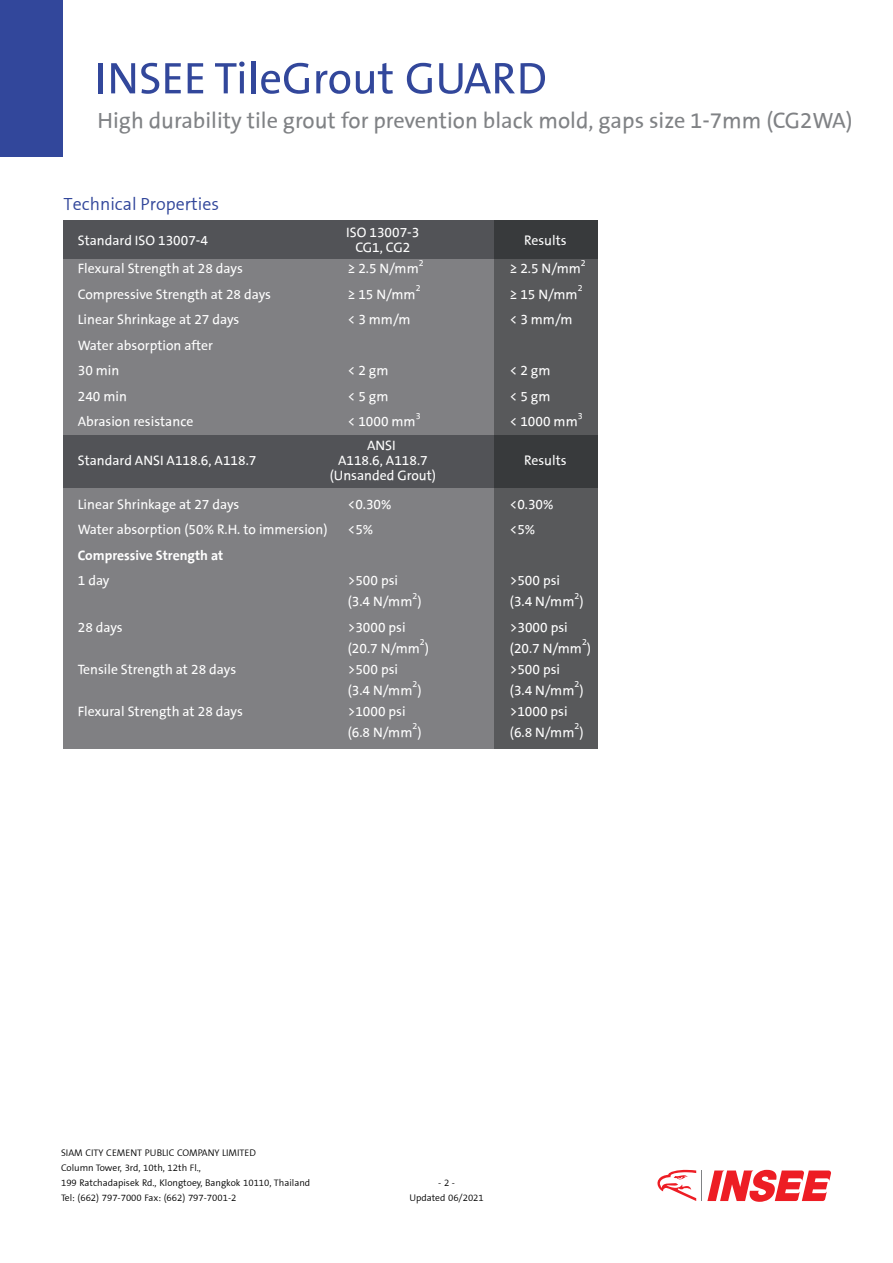
<style>
.page{position:relative;width:893px;height:1263px;background:#fff}
.page>*{position:absolute;margin:0;border:0;box-sizing:border-box;transform-origin:0 0}
.t1{font:60px "INSEE";color:#32479b}
.t2{font:30px "INSEE";color:#808285}
.t3{font:300 24px "INSEE";color:#32479b}
.t4{font:18.45px/15px "INSEE";color:#fff}
.t5{font:700 18.45px "INSEE";color:#fff}
.t6{font:12px/15px "INSEE Text";color:#000}
</style>
<div class="page">
<hr style="left:701px;top:1170px;width:1px;height:31px;background:#808285">
<svg style="left:657px;top:1170px;width:39px;height:31px"></svg>
<svg style="left:707px;top:1170px;width:124px;height:32px"></svg>
<div style="left:247px;top:220px;width:351px;height:528px;background:#58595b"></div>
<div style="left:64px;top:220px;width:430px;height:528px;background:#808083"></div>
<div style="left:64px;top:220px;width:534px;height:39px;background:linear-gradient(to right,#595a5f,#414245)"></div>
<div style="left:64px;top:435px;width:534px;height:53px;background:linear-gradient(to right,#595a5f,#414245)"></div>
<div style="left:0;top:0;width:63px;height:157px;background:#32479b"></div>
<h1 class="t1" style="left:94px;top:48px;width:454px">INSEE TileGrout GUARD</h1>
<h2 class="t2" style="left:97px;top:105px;width:757px">High durability tile grout for prevention black mold, gaps size 1-7mm (CG2WA)</h2>
<h3 class="t3" style="left:64px;top:191px;width:157px">Technical Properties</h3>
<p class="t4" style="left:78px;top:226px;width:167px;line-height:28.5px">Standard ISO 13007-4<br>Flexural Strength at 28 days</p>
<p class="t4" style="left:346px;top:225px;width:75px;text-align:center">ISO 13007-3<br>CG1, CG2</p>
<p class="t4" style="left:360px;top:226px;width:20px">5.0</p>
<p class="t4" style="left:403px;top:226px;width:20px">2.5</p>
<p class="t4" style="left:524px;top:233px;width:44px">Results</p>
<p class="t4" style="left:348px;top:261px;width:77px">≥ 2.5 N/mm<sup>2</sup></p>
<p class="t4" style="left:510px;top:261px;width:77px">≥ 2.5 N/mm<sup>2</sup></p>
<p class="t4" style="left:78px;top:287px;width:195px">Compressive Strength at 28 days</p>
<p class="t4" style="left:348px;top:287px;width:74px">≥ 15 N/mm<sup>2</sup></p>
<p class="t4" style="left:510px;top:287px;width:74px">≥ 15 N/mm<sup>2</sup></p>
<p class="t4" style="left:78px;top:312px;width:163px">Linear Shrinkage at 27 days</p>
<p class="t4" style="left:348px;top:312px;width:64px">&lt; 3 mm/m</p>
<p class="t4" style="left:510px;top:312px;width:64px">&lt; 3 mm/m</p>
<p class="t4" style="left:78px;top:333px;width:137px;line-height:25.5px">Water absorption after<br>30 min</p>
<p class="t4" style="left:348px;top:363px;width:42px">&lt; 2 gm</p>
<p class="t4" style="left:510px;top:363px;width:42px">&lt; 2 gm</p>
<p class="t4" style="left:78px;top:389px;width:51px">240 min</p>
<p class="t4" style="left:348px;top:389px;width:42px">&lt; 5 gm</p>
<p class="t4" style="left:510px;top:389px;width:42px">&lt; 5 gm</p>
<p class="t4" style="left:78px;top:414px;width:117px">Abrasion resistance</p>
<p class="t4" style="left:348px;top:414px;width:74px">&lt; 1000 mm<sup>3</sup></p>
<p class="t4" style="left:510px;top:414px;width:74px">&lt; 1000 mm<sup>3</sup></p>
<p class="t4" style="left:78px;top:453px;width:180px">Standard ANSI A118.6, A118.7</p>
<p class="t4" style="left:78px;top:497px;width:163px">Linear Shrinkage at 27 days</p>
<p class="t4" style="left:348px;top:497px;width:45px">&lt;0.30%</p>
<p class="t4" style="left:510px;top:497px;width:45px">&lt;0.30%</p>
<p class="t4" style="left:78px;top:522px;width:297px">Water absorption (50% R.H. to immersion) &lt;5%</p>
<p class="t4" style="left:510px;top:522px;width:27px">&lt;5%</p>
<p class="t5" style="left:78px;top:545px;width:147px">Compressive Strength at</p>
<p class="t4" style="left:78px;top:573px;width:33px">1 day</p>
<p class="t4" style="left:348px;top:573px;width:52px">&gt;500 psi</p>
<p class="t4" style="left:510px;top:573px;width:52px">&gt;500 psi</p>
<p class="t4" style="left:348px;top:594px;width:75px">(3.4 N/mm<sup>2</sup>)</p>
<p class="t4" style="left:510px;top:594px;width:75px">(3.4 N/mm<sup>2</sup>)</p>
<p class="t4" style="left:78px;top:620px;width:47px">28 days</p>
<p class="t4" style="left:348px;top:620px;width:59px">&gt;3000 psi</p>
<p class="t4" style="left:510px;top:620px;width:59px">&gt;3000 psi</p>
<p class="t4" style="left:348px;top:641px;width:83px">(20.7 N/mm<sup>2</sup>)</p>
<p class="t4" style="left:510px;top:641px;width:83px">(20.7 N/mm<sup>2</sup>)</p>
<p class="t4" style="left:78px;top:662px;width:160px">Tensile Strength at 28 days</p>
<p class="t4" style="left:348px;top:662px;width:52px">&gt;500 psi</p>
<p class="t4" style="left:510px;top:662px;width:52px">&gt;500 psi</p>
<p class="t4" style="left:348px;top:683px;width:75px">(3.4 N/mm<sup>2</sup>)</p>
<p class="t4" style="left:510px;top:683px;width:75px">(3.4 N/mm<sup>2</sup>)</p>
<p class="t4" style="left:78px;top:704px;width:167px">Flexural Strength at 28 days</p>
<p class="t4" style="left:348px;top:704px;width:59px">&gt;1000 psi</p>
<p class="t4" style="left:510px;top:704px;width:59px">&gt;1000 psi</p>
<p class="t4" style="left:348px;top:725px;width:75px">(6.8 N/mm<sup>2</sup>)</p>
<p class="t4" style="left:510px;top:725px;width:75px">(6.8 N/mm<sup>2</sup>)</p>
<p class="t4" style="left:330px;top:438px;width:108px;text-align:center">ANSI<br>A118.6, A118.7 (Unsanded Grout)</p>
<p class="t4" style="left:524px;top:453px;width:44px">Results</p>
<p class="t6" style="left:61px;top:1145px;width:251px">SIAM CITY CEMENT PUBLIC COMPANY LIMITED<br>Column Tower, 3rd, 10th, 12th Fl.,<br>199 Ratchadapisek Rd., Klongtoey, Bangkok 10110, Thailand Tel: (662) 797-7000 Fax: (662) 797-7001-2</p>
<p class="t6" style="left:409px;top:1175px;width:76px;text-align:center">- 2 -<br>Updated 06/2021</p>
</div>
